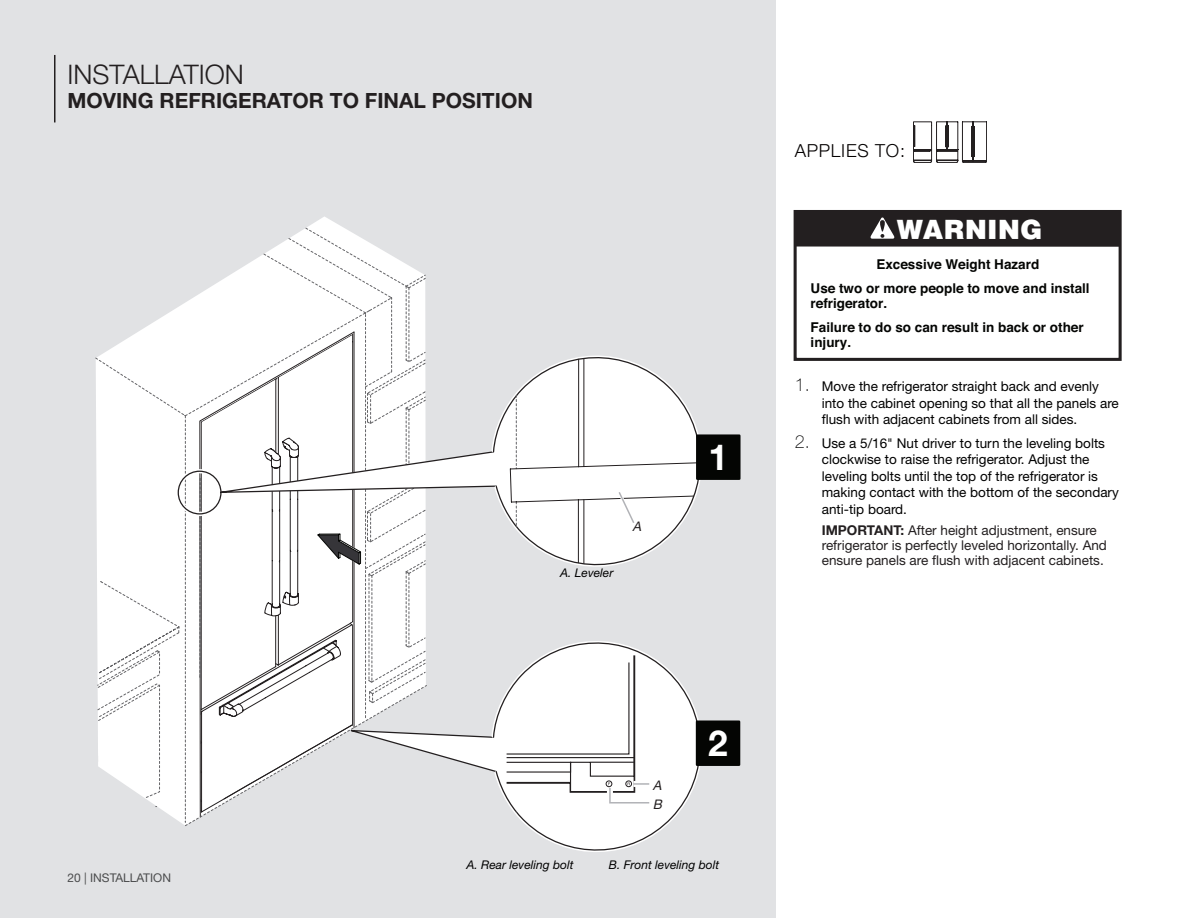
<style>
.page{position:relative;width:1188px;height:918px;background:#fff}
.page>*{position:absolute;margin:0;border:0;box-sizing:border-box;transform-origin:0 0}
.t1{font:700 36px "Helvetica Neue LT Std";color:#fff}
.t2{font:300 27px "Helvetica Neue LT Std";color:#231f20}
.t3{font:900 27px "Helvetica";color:#fff}
.t4{font:700 21px "Helvetica Neue LT Std";color:#231f20}
.t5{font:300 18px "Helvetica Neue LT Std";letter-spacing:.04em;color:#040101}
.t6{font:13.5px/16.5px "Helvetica Neue LT Std";color:#000}
.t7{font:13.5px/15px "Helvetica Neue LT Std";color:#231f20}
.t8{font:700 13.5px/23.2px "Helvetica";color:#040503}
.t9{font:italic 13.2px "Helvetica Neue LT Std";color:#231f20}
.t10{font:italic 12px "Helvetica Neue LT Std";color:#000}
.t11{font:12px "Helvetica Neue LT Std";color:#4b4c4d}
.s1{font-weight:100;font-size:18px}
.s2{font-weight:700}
</style>
<div class="page">
<div style="left:0;top:0;width:776px;height:918px;background:#e1e2e4"></div>
<hr style="left:54px;top:55px;width:2px;height:67px;background:#231f20">
<div style="left:794px;top:210px;width:328px;height:151px;border:3px solid #231f20"></div>
<div style="left:795px;top:211px;width:325px;height:36px;background:#231f20"></div>
<svg style="left:870px;top:217px;width:25px;height:22px"></svg>
<svg style="left:498px;top:355px;width:181px;height:212px"></svg>
<hr style="left:584px;top:500px;width:1px;height:64px;background:#231f20">
<hr style="left:584px;top:359px;width:1px;height:108px;background:#231f20">
<hr style="left:578px;top:500px;width:1px;height:63px;background:#231f20">
<hr style="left:578px;top:359px;width:1px;height:108px;background:#231f20">
<svg style="left:498px;top:641px;width:204px;height:211px"></svg>
<svg style="left:505px;top:653px;width:150px;height:159px;background:#f1f1f1"></svg>
<svg style="left:510px;top:395px;width:190px;height:132px;background:#f6f5f6"></svg>
<svg style="left:96px;top:228px;width:402px;height:598px"></svg>
<svg style="left:913px;top:122px;width:74px;height:41px"></svg>
<div style="left:697px;top:722px;width:42px;height:43px;background:#040503"></div>
<div style="left:696px;top:721px;width:44px;height:45px;border:2px solid #040503"></div>
<div style="left:697px;top:436px;width:42px;height:43px;background:#040503"></div>
<div style="left:696px;top:434px;width:45px;height:46px;border:2px solid #040503"></div>
<h2 class="t2" style="left:68px;top:58px;width:178px">INSTALLATION</h2>
<h3 class="t4" style="left:68px;top:87px;width:467px">MOVING REFRIGERATOR TO FINAL POSITION</h3>
<p class="t10" style="left:560px;top:565px;width:55px">A. Leveler</p>
<p class="t9" style="left:633px;top:519px;width:13px">A</p>
<h1 class="t1" style="left:709px;top:435px;width:21px">1</h1>
<p class="t9" style="left:653px;top:777px;width:13px">A</p>
<p class="t9" style="left:653px;top:796px;width:14px">B</p>
<h1 class="t1" style="left:708px;top:721px;width:21px">2</h1>
<p class="t11" style="left:68px;top:870px;width:105px">20 | INSTALLATION</p>
<p class="t10" style="left:467px;top:858px;width:108px">A. Rear leveling bolt</p>
<p class="t10" style="left:609px;top:858px;width:112px">B. Front leveling bolt</p>
<h3 class="t5" style="left:795px;top:140px;width:112px">APPLIES TO:</h3>
<h2 class="t3" style="left:897px;top:213px;width:148px">WARNING</h2>
<p class="t8" style="left:811px;top:252px;width:281px;text-indent:66px">Excessive Weight Hazard<br>Use two or more people to move and install</p>
<p class="t8" style="left:811px;top:291px;width:275px">refrigerator.<br>Failure to do so can result in back or other</p>
<p class="t8" style="left:811px;top:330px;width:42px">injury.</p>
<p class="t6" style="left:822px;top:378px;width:299px;text-indent:-27px"><span class="s1">1.</span> Move the refrigerator straight back and evenly into the cabinet opening so that all the panels are flush with adjacent cabinets from all sides.</p>
<p class="t6" style="left:822px;top:434px;width:299px;text-indent:-27px"><span class="s1">2.</span> Use a 5/16" Nut driver to turn the leveling bolts clockwise to raise the refrigerator. Adjust the leveling bolts until the top of the refrigerator is making contact with the bottom of the secondary anti-tip board.</p>
<p class="t7" style="left:822px;top:523px;width:287px"><span class="s2">IMPORTANT:</span> After height adjustment, ensure refrigerator is perfectly leveled horizontally. And ensure panels are flush with adjacent cabinets.</p>
</div>
